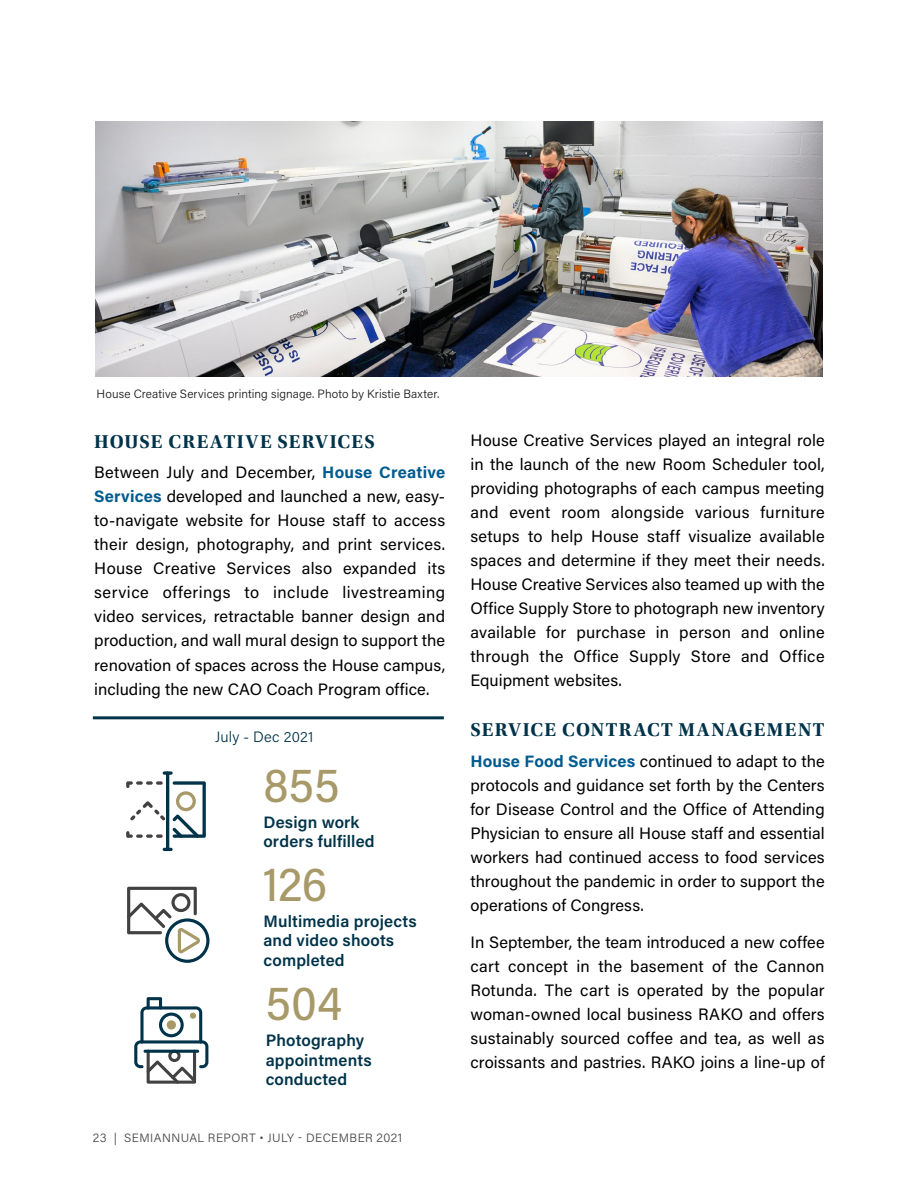
<style>
.page{position:relative;width:918px;height:1188px;background:#fff}
.page>*{position:absolute;margin:0;border:0;box-sizing:border-box;transform-origin:0 0}
.t1{font:500 48px "Acumin Pro Semi Cond";letter-spacing:.005em;color:#a89968}
.t2{font:19.5px "Utopia Std Bold Subh";letter-spacing:.065em;color:#003349}
.t3{font:16.5px/24px "Acumin Pro";letter-spacing:.005em;color:#000;text-align:justify}
.t4{font:600 16.5px/19.5px "Acumin Pro";letter-spacing:.01em;color:#003349}
.t5{font:300 15px "Acumin Pro";letter-spacing:.01em;color:#003349}
.t6{font:300 12px "Acumin Pro";letter-spacing:.01em;color:#171414}
.t7{font:300 12px "Acumin Pro";letter-spacing:.04em;color:#424242}
.s1{font-weight:700;color:#005b8f}
</style>
<div class="page">
<img style="left:95px;top:122px;width:728px;height:254px">
<hr style="left:93px;top:716px;width:351px;height:3px;background:#003349">
<svg style="left:126px;top:781px;width:37px;height:7px"></svg>
<svg style="left:126px;top:831px;width:37px;height:7px"></svg>
<hr style="left:166px;top:771px;width:3px;height:80px;background:#003349;border-radius:2px">
<svg style="left:163px;top:771px;width:10px;height:4px"></svg>
<svg style="left:163px;top:848px;width:10px;height:3px"></svg>
<svg style="left:172px;top:781px;width:34px;height:57px"></svg>
<svg style="left:130px;top:801px;width:35px;height:19px"></svg>
<svg style="left:127px;top:887px;width:83px;height:76px"></svg>
<svg style="left:134px;top:997px;width:74px;height:87px"></svg>
<hr style="left:144px;top:1050px;width:55px;height:3px;background:#003349;border-radius:2px">
<p class="t6" style="left:97px;top:385px;width:344px">House Creative Services printing signage. Photo by Kristie Baxter.</p>
<p class="t2" style="left:94px;top:430px;width:282px">HOUSE CREATIVE SERVICES</p>
<p class="t3" style="left:94px;top:460px;width:353px">Between July and December, <span class="s1">House Creative Services</span> developed and launched a new, easy&shy;to-navigate website for House staff to access their design, photography, and print services.<br>House Creative Services also expanded its service offerings to include livestreaming video services, retractable banner design and production, and wall mural design to support the renovation of spaces across the House campus, including the new CAO Coach Program office.</p>
<p class="t5" style="left:215px;top:727px;width:100px">July - Dec 2021</p>
<h1 class="t1" style="left:263px;top:752px;width:78px">855</h1>
<p class="t4" style="left:263px;top:812px;width:113px">Design work orders fulfilled</p>
<h1 class="t1" style="left:264px;top:850px;width:65px">126</h1>
<p class="t4" style="left:264px;top:911px;width:155px">Multimedia projects and video shoots completed</p>
<h1 class="t1" style="left:266px;top:970px;width:78px">504</h1>
<p class="t4" style="left:266px;top:1030px;width:107px">Photography appointments conducted</p>
<p class="t7" style="left:93px;top:1130px;width:311px">23 | SEMIANNUAL REPORT • JULY - DECEMBER 2021</p>
<p class="t3" style="left:470px;top:427px;width:356px">House Creative Services played an integral role in the launch of the new Room Scheduler tool, providing photographs of each campus meeting and event room alongside various furniture setups to help House staff visualize available spaces and determine if they meet their needs.<br>House Creative Services also teamed up with the Office Supply Store to photograph new inventory available for purchase in person and online through the Office Supply Store and Office Equipment websites.</p>
<p class="t2" style="left:471px;top:719px;width:356px">SERVICE CONTRACT MANAGEMENT</p>
<p class="t3" style="left:470px;top:748px;width:356px"><span class="s1">House Food Services</span> continued to adapt to the protocols and guidance set forth by the Centers for Disease Control and the Office of Attending Physician to ensure all House staff and essential workers had continued access to food services throughout the pandemic in order to support the operations of Congress.</p>
<p class="t3" style="left:470px;top:930px;width:356px">In September, the team introduced a new coffee cart concept in the basement of the Cannon Rotunda. The cart is operated by the popular woman-owned local business RAKO and offers sustainably sourced coffee and tea, as well as croissants and pastries. RAKO joins a line-up of</p>
</div>
